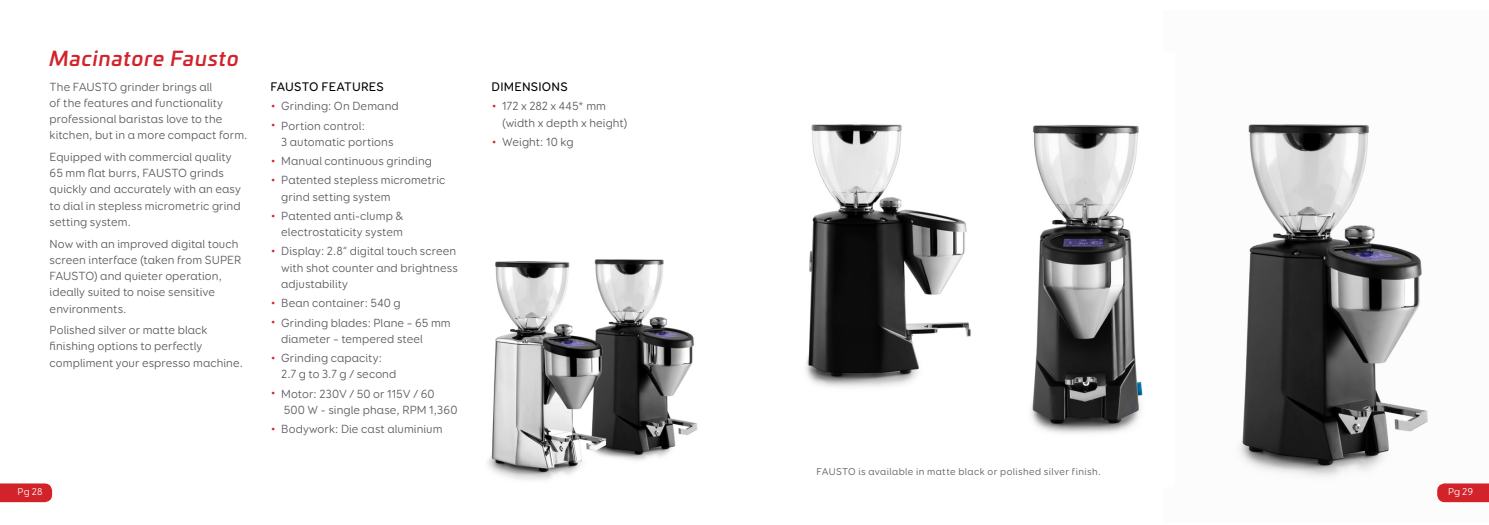
<style>
.page{position:relative;width:1489px;height:525px;background:#fff}
.page>*{position:absolute;margin:0;border:0;box-sizing:border-box;transform-origin:0 0}
.t1{font:italic 500 20px "Univia Pro";letter-spacing:.05em;color:#d2232a}
.t2{font:500 12.5px "Booster Next FY";letter-spacing:.02em;color:#000}
.t3{font:11.88px/16.2px "Booster Next FY";letter-spacing:.005em;color:#58595b}
.t4{font:10px "Booster Next FY";letter-spacing:.04em;color:#58595b}
.t5{font:10px "Booster Next FY";letter-spacing:.005em;color:#fff}
.s1{color:#d2232a}
</style>
<div class="page">
<svg style="left:0;top:483px;width:52px;height:19px"></svg>
<img style="left:1239px;top:124px;width:249px;height:379px">
<img style="left:1031px;top:124px;width:112px;height:310px">
<img style="left:806px;top:124px;width:165px;height:263px">
<img style="left:487px;top:259px;width:211px;height:221px">
<svg style="left:1436px;top:483px;width:52px;height:19px"></svg>
<h1 class="t1" style="left:50px;top:43px;width:190px">Macinatore Fausto</h1>
<p class="t3" style="left:50px;top:78px;width:199px">The FAUSTO grinder brings all<br>of the features and functionality professional baristas love to the kitchen, but in a more compact form.</p>
<p class="t3" style="left:50px;top:148px;width:193px">Equipped with commercial quality<br>65 mm flat burrs, FAUSTO grinds quickly and accurately with an easy to dial in stepless micrometric grind setting system.</p>
<p class="t3" style="left:50px;top:235px;width:193px">Now with an improved digital touch screen interface (taken from SUPER<br>FAUSTO) and quieter operation, ideally suited to noise sensitive environments.</p>
<p class="t3" style="left:50px;top:322px;width:195px">Polished silver or matte black finishing options to perfectly compliment your espresso machine.</p>
<p class="t5" style="left:18px;top:485px;width:26px">Pg 28</p>
<p class="t2" style="left:270px;top:79px;width:115px">FAUSTO FEATURES</p>
<p class="t3" style="left:270px;top:98px;width:130px"><span class="s1">•</span> Grinding: On Demand</p>
<p class="t3" style="left:281px;top:117px;width:114px;text-indent:-11px"><span class="s1">•</span> Portion control:<br>3 automatic portions</p>
<p class="t3" style="left:270px;top:153px;width:163px"><span class="s1">•</span> Manual continuous grinding</p>
<p class="t3" style="left:281px;top:172px;width:166px;text-indent:-11px"><span class="s1">•</span> Patented stepless micrometric grind setting system</p>
<p class="t3" style="left:270px;top:207px;width:134px;text-align:right"><span class="s1">•</span> Patented anti-clump &amp; electrostaticity system</p>
<p class="t3" style="left:281px;top:243px;width:178px;text-indent:-11px"><span class="s1">•</span> Display: 2.8” digital touch screen with shot counter and brightness adjustability</p>
<p class="t3" style="left:270px;top:295px;width:132px"><span class="s1">•</span> Bean container: 540 g</p>
<p class="t3" style="left:281px;top:314px;width:171px;text-indent:-11px"><span class="s1">•</span> Grinding blades: Plane – 65 mm diameter – tempered steel</p>
<p class="t3" style="left:281px;top:349px;width:117px;text-indent:-11px"><span class="s1">•</span> Grinding capacity:<br>2.7 g to 3.7 g / second</p>
<p class="t3" style="left:284px;top:385px;width:175px;text-indent:-13px"><span class="s1">•</span> Motor: 230V / 50 or 115V / 60<br>500 W - single phase, RPM 1,360</p>
<p class="t3" style="left:270px;top:420px;width:173px"><span class="s1">•</span> Bodywork: Die cast aluminium</p>
<p class="t2" style="left:491px;top:79px;width:78px">DIMENSIONS</p>
<p class="t3" style="left:502px;top:98px;width:127px;text-indent:-11px"><span class="s1">•</span> 172 x 282 x 445* mm (width x depth x height)</p>
<p class="t3" style="left:491px;top:133px;width:83px"><span class="s1">•</span> Weight: 10 kg</p>
<p class="t4" style="left:816px;top:465px;width:286px">FAUSTO is available in matte black or polished silver finish.</p>
<p class="t5" style="left:1447px;top:485px;width:27px">Pg 29</p>
</div>
